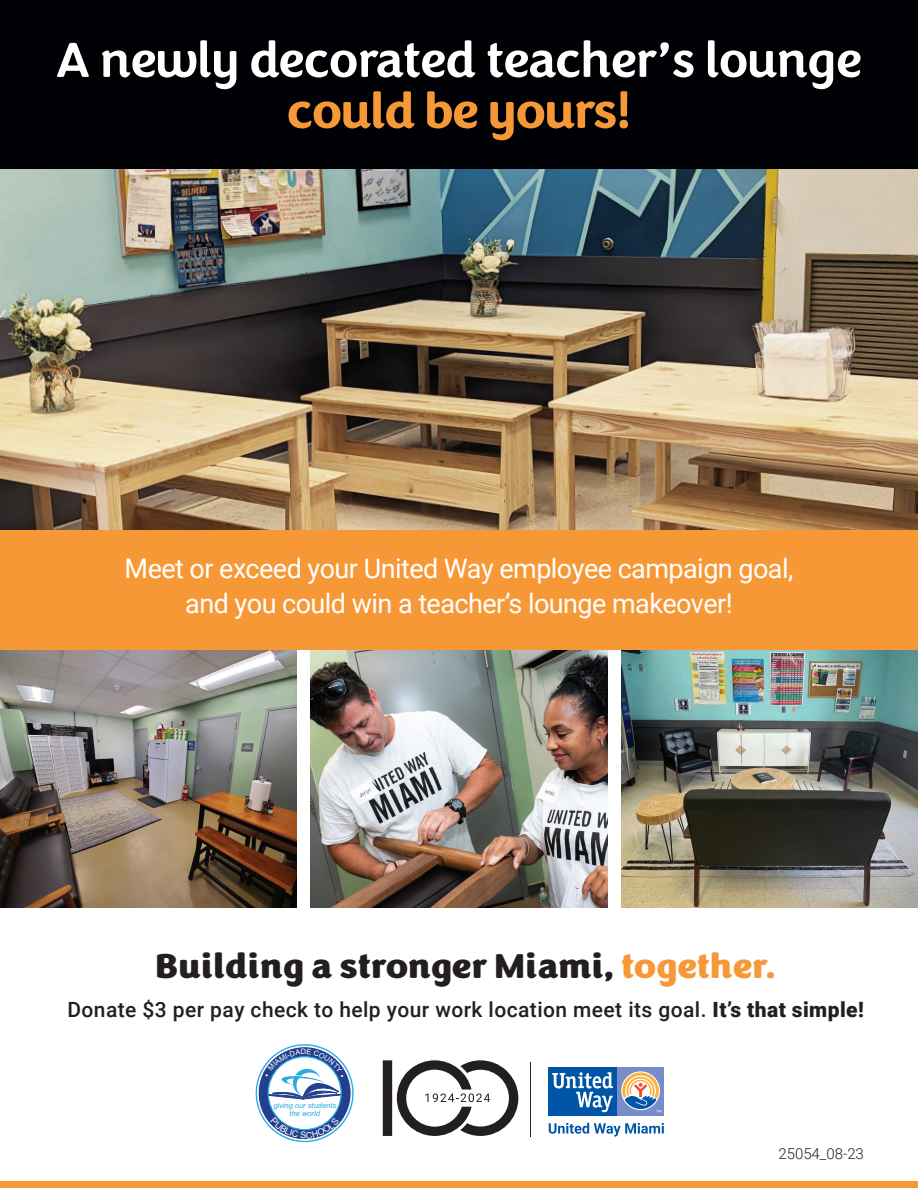
<style>
.page{position:relative;width:918px;height:1188px;background:#fff}
.page>*{position:absolute;margin:0;border:0;box-sizing:border-box;transform-origin:0 0}
.t1{font:500 51px "Congenial";letter-spacing:-.03em;color:#fff}
.t2{font:700 51px "Congenial";letter-spacing:-.03em;color:#f79837}
.t3{font:900 35.7px "Congenial";letter-spacing:.01em;color:#231f20}
.t4{font:27px/34.5px "Roboto";letter-spacing:-.02em;color:#fff;text-align:center}
.t5{font:500 21px "Roboto";letter-spacing:.02em;color:#231f20}
.t6{font:300 15px "Roboto";color:#231f20}
.t7{font:italic 7.5px/7.8px "Arial";color:#29abe2;text-align:center}
.s1{color:#f79837}
.s2{font-weight:900}
</style>
<div class="page">
<div style="left:0;top:503px;width:918px;height:147px;background:#f79837"></div>
<img style="left:0;top:168px;width:918px;height:361px">
<div style="left:0;top:0;width:918px;height:168px;background:#000104"></div>
<div style="left:0;top:1182px;width:918px;height:6px;background:#f79837"></div>
<img style="left:0;top:650px;width:297px;height:257px">
<img style="left:310px;top:650px;width:297px;height:257px">
<img style="left:621px;top:650px;width:297px;height:257px">
<hr style="left:530px;top:1062px;width:1px;height:75px;background:#231f20">
<div style="left:383px;top:1060px;width:9px;height:76px;background:#231f20"></div>
<svg style="left:397px;top:1060px;width:122px;height:76px"></svg>
<svg style="left:548px;top:1067px;width:116px;height:49px"></svg>
<div style="left:617px;top:1067px;width:47px;height:48px;background:#788dc7"></div>
<svg style="left:621px;top:1071px;width:39px;height:39px"></svg>
<div style="left:549px;top:1067px;width:68px;height:48px;background:#0155a7"></div>
<svg style="left:622px;top:1073px;width:39px;height:39px"></svg>
<svg style="left:552px;top:1072px;width:61px;height:40px"></svg>
<svg style="left:549px;top:1123px;width:115px;height:14px"></svg>
<svg style="left:256px;top:1045px;width:97px;height:96px"></svg>
<svg style="left:258px;top:1047px;width:93px;height:93px"></svg>
<div style="left:268px;top:1057px;width:73px;height:73px;background:#fff;border-radius:50%"></div>
<svg style="left:270px;top:1118px;width:69px;height:21px"></svg>
<svg style="left:265px;top:1049px;width:79px;height:51px"></svg>
<h1 class="t1" style="left:56px;top:29px;width:808px">A newly decorated teacher’s lounge</h1>
<h1 class="t2" style="left:286px;top:79px;width:347px">could be yours!</h1>
<p class="t4" style="left:125px;top:551px;width:670px">Meet or exceed your United Way employee campaign goal, and you could win a teacher’s lounge makeover!</p>
<h2 class="t3" style="left:156px;top:943px;width:622px">Building a stronger Miami, <span class="s1">together.</span></h2>
<p class="t5" style="left:67px;top:995px;width:798px">Donate $3 per pay check to help your work location meet its goal. <span class="s2">It’s that simple!</span></p>
<p class="t7" style="left:273px;top:1101px;width:64px">giving our students the world</p>
<p class="t6" style="left:778px;top:1144px;width:87px">25054_08-23</p>
</div>
